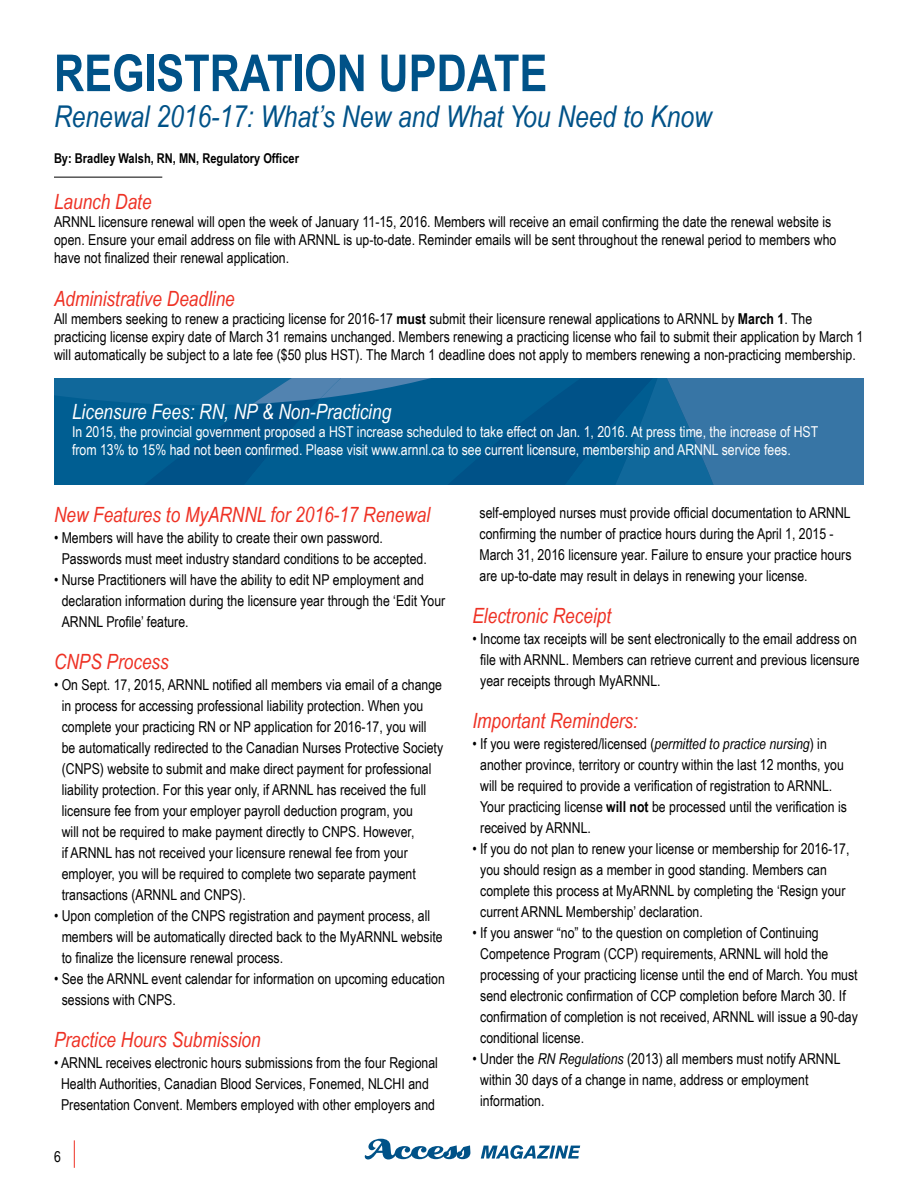
<style>
.page{position:relative;width:918px;height:1188px;background:#fff}
.page>*{position:absolute;margin:0;border:0;box-sizing:border-box;transform-origin:0 0}
.t1{font:700 51px "Arial Narrow";color:#005288}
.t2{font:italic 30px "Arial Narrow";color:#005288}
.t3{font:italic 21px "Arial Narrow";color:#ee3124}
.t4{font:italic 21px "Arial Narrow";color:#fff}
.t5{font:15px/21px "Arial Narrow";color:#000}
.t6{font:15px/18px "Arial Narrow";color:#fff}
.t7{font:700 13.5px "Arial Narrow";color:#000}
.s1{font-weight:700}
.s2{font-style:italic}
</style>
<div class="page">
<svg style="left:74px;top:1140px;width:1px;height:28px"></svg>
<svg style="left:365px;top:1139px;width:105px;height:20px"></svg>
<svg style="left:481px;top:1145px;width:99px;height:14px"></svg>
<svg style="left:54px;top:378px;width:810px;height:107px;background:#0f6295"></svg>
<hr style="left:54px;top:177px;width:108px;height:1px;background:#000">
<h1 class="t1" style="left:54px;top:35px;width:495px">REGISTRATION UPDATE</h1>
<h2 class="t2" style="left:54px;top:96px;width:660px">Renewal 2016-17: What’s New and What You Need to Know</h2>
<p class="t7" style="left:54px;top:148px;width:247px">By: Bradley Walsh, RN, MN, Regulatory Officer</p>
<h3 class="t3" style="left:54px;top:187px;width:99px">Launch Date</h3>
<p class="t5" style="left:54px;top:212px;width:784px;line-height:18px">ARNNL licensure renewal will open the week of January 11-15, 2016. Members will receive an email confirming the date the renewal website is open. Ensure your email address on file with ARNNL is up-to-date. Reminder emails will be sent throughout the renewal period to members who have not finalized their renewal application.</p>
<h3 class="t3" style="left:54px;top:284px;width:182px">Administrative Deadline</h3>
<p class="t5" style="left:54px;top:309px;width:811px;line-height:18px">All members seeking to renew a practicing license for 2016-17 <span class="s1">must</span> submit their licensure renewal applications to ARNNL by <span class="s1">March 1</span>. The practicing license expiry date of March 31 remains unchanged. Members renewing a practicing license who fail to submit their application by March 1 will automatically be subject to a late fee ($50 plus HST). The March 1 deadline does not apply to members renewing a non-practicing membership.</p>
<h3 class="t4" style="left:72px;top:397px;width:321px">Licensure Fees: RN, NP &amp; Non-Practicing</h3>
<p class="t6" style="left:72px;top:422px;width:748px">In 2015, the provincial government proposed a HST increase scheduled to take effect on Jan. 1, 2016. At press time, the increase of HST from 13% to 15% had not been confirmed. Please visit www.arnnl.ca to see current licensure, membership and ARNNL service fees.</p>
<h3 class="t3" style="left:54px;top:500px;width:378px">New Features to MyARNNL for 2016-17 Renewal</h3>
<p class="t5" style="left:62px;top:527px;width:367px;text-indent:-8px">• Members will have the ability to create their own password.<br>Passwords must meet industry standard conditions to be accepted.</p>
<p class="t5" style="left:62px;top:569px;width:385px;text-indent:-8px">• Nurse Practitioners will have the ability to edit NP employment and declaration information during the licensure year through the ‘Edit Your<br>ARNNL Profile’ feature.</p>
<h3 class="t3" style="left:54px;top:647px;width:116px">CNPS Process</h3>
<p class="t5" style="left:62px;top:674px;width:383px;text-indent:-8px">• On Sept. 17, 2015, ARNNL notified all members via email of a change in process for accessing professional liability protection. When you complete your practicing RN or NP application for 2016-17, you will be automatically redirected to the Canadian Nurses Protective Society (CNPS) website to submit and make direct payment for professional liability protection. For this year only, if ARNNL has received the full licensure fee from your employer payroll deduction program, you<br>will not be required to make payment directly to CNPS. However,<br>if ARNNL has not received your licensure renewal fee from your employer, you will be required to complete two separate payment transactions (ARNNL and CNPS).</p>
<p class="t5" style="left:62px;top:905px;width:383px;text-indent:-8px">• Upon completion of the CNPS registration and payment process, all members will be automatically directed back to the MyARNNL website to finalize the licensure renewal process.</p>
<p class="t5" style="left:62px;top:968px;width:385px;text-indent:-8px">• See the ARNNL event calendar for information on upcoming education sessions with CNPS.</p>
<h3 class="t3" style="left:54px;top:1025px;width:208px">Practice Hours Submission</h3>
<p class="t5" style="left:54px;top:1052px;width:385px;text-align:center">• ARNNL receives electronic hours submissions from the four Regional<br>Health Authorities, Canadian Blood Services, Fonemed, NLCHI and<br>Presentation Convent. Members employed with other employers and</p>
<p class="t5" style="left:54px;top:1145px;width:8px">6</p>
<p class="t5" style="left:480px;top:501px;width:373px">self-employed nurses must provide official documentation to ARNNL confirming the number of practice hours during the April 1, 2015 - March 31, 2016 licensure year. Failure to ensure your practice hours are up-to-date may result in delays in renewing your license.</p>
<h3 class="t3" style="left:472px;top:601px;width:140px">Electronic Receipt</h3>
<p class="t5" style="left:480px;top:627px;width:381px;text-indent:-8px">• Income tax receipts will be sent electronically to the email address on file with ARNNL. Members can retrieve current and previous licensure year receipts through MyARNNL.</p>
<h3 class="t3" style="left:472px;top:706px;width:167px">Important Reminders:</h3>
<p class="t5" style="left:480px;top:732px;width:368px;text-indent:-8px">• If you were registered/licensed (<span class="s2">permitted to practice nursing</span>) in another province, territory or country within the last 12 months, you will be required to provide a verification of registration to ARNNL.<br>Your practicing license <span class="s1">will not</span> be processed until the verification is received by ARNNL.</p>
<p class="t5" style="left:480px;top:837px;width:371px;text-indent:-8px">• If you do not plan to renew your license or membership for 2016-17, you should resign as a member in good standing. Members can complete this process at MyARNNL by completing the ‘Resign your current ARNNL Membership’ declaration.</p>
<p class="t5" style="left:480px;top:921px;width:379px;text-indent:-8px">• If you answer “no” to the question on completion of Continuing Competence Program (CCP) requirements, ARNNL will hold the processing of your practicing license until the end of March. You must send electronic confirmation of CCP completion before March 30. If confirmation of completion is not received, ARNNL will issue a 90-day conditional license.</p>
<p class="t5" style="left:480px;top:1047px;width:362px;text-indent:-8px">• Under the <span class="s2">RN Regulations</span> (2013) all members must notify ARNNL within 30 days of a change in name, address or employment information.</p>
</div>
